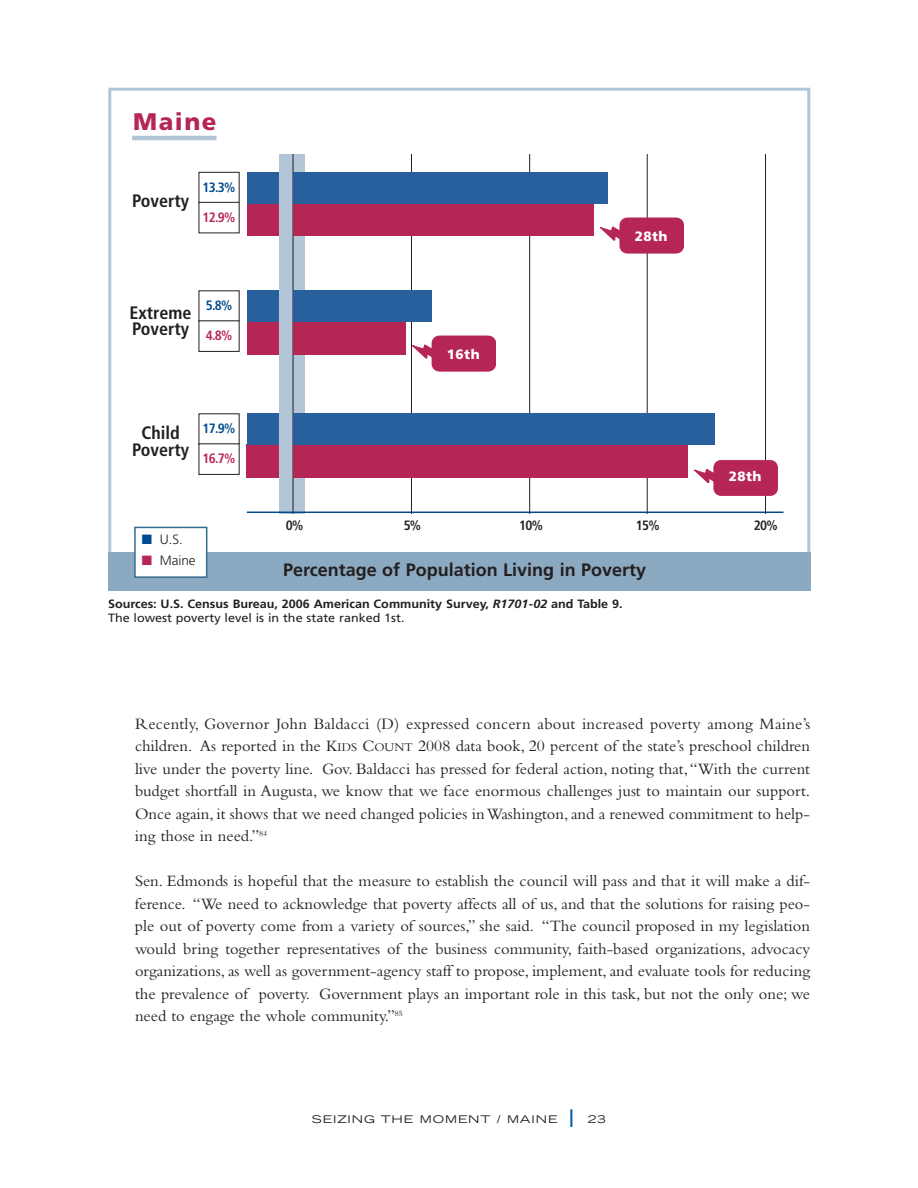
<style>
.page{position:relative;width:918px;height:1188px;background:#fff}
.page>*{position:absolute;margin:0;border:0;box-sizing:border-box;transform-origin:0 0}
.t1{font:900 24px "Frutiger";letter-spacing:.06em;color:#b62654}
.t2{font:700 condensed 18px/16.5px "Frutiger";color:#231f20}
.t3{font:700 18px "Frutiger";color:#231f20}
.t4{font:16.5px/22.5px "Bembo";color:#231f20;text-align:justify}
.t5{font:700 condensed 13.5px "Frutiger";color:#004a8d}
.t6{font:700 condensed 13.5px "Frutiger";color:#231f20}
.t7{font:900 13.5px "Frutiger";letter-spacing:.03em;color:#fff}
.t8{font:300 13.5px "Frutiger";color:#231f20}
.t9{font:700 condensed 13.5px "Frutiger";color:#b62654}
.t10{font:700 12px/14.4px "Frutiger";color:#231f20;scale:1.05 1}
.t11{font:expanded 10.5px "Trade Gothic LH";letter-spacing:.07em;color:#231f20;scale:1.15 1}
.s1{color:#004a8d}
.s2{color:#b62654}
.s3{font-style:italic}
.s4{font-weight:400}
.s5{font-size:12.3px}
</style>
<div class="page">
<div style="left:247px;top:321px;width:37px;height:34px;background:#b62654"></div>
<div style="left:108px;top:553px;width:702px;height:38px;background:#8ba9c1"></div>
<div style="left:135px;top:527px;width:72px;height:50px;background:#fff"></div>
<div style="left:134px;top:527px;width:73px;height:51px;border:2px solid #346d8f"></div>
<div style="left:247px;top:444px;width:36px;height:34px;background:#b62654"></div>
<div style="left:247px;top:413px;width:35px;height:32px;background:#27609d"></div>
<div style="left:198px;top:443px;width:42px;height:32px;border:1px solid #231f20"></div>
<div style="left:247px;top:290px;width:35px;height:32px;background:#27609d"></div>
<div style="left:247px;top:203px;width:37px;height:33px;background:#b62654"></div>
<div style="left:247px;top:172px;width:35px;height:31px;background:#27609d"></div>
<div style="left:280px;top:141px;width:25px;height:374px;background:#b2c6d8"></div>
<hr style="left:293px;top:131px;width:1px;height:402px;background:#231f20">
<hr style="left:411px;top:131px;width:1px;height:402px;background:#231f20">
<hr style="left:529px;top:131px;width:1px;height:402px;background:#231f20">
<hr style="left:647px;top:131px;width:1px;height:402px;background:#231f20">
<hr style="left:765px;top:131px;width:1px;height:402px;background:#231f20">
<div style="left:293px;top:203px;width:301px;height:33px;background:#b62654"></div>
<div style="left:198px;top:172px;width:42px;height:31px;border:1px solid #231f20"></div>
<div style="left:198px;top:202px;width:42px;height:31px;border:1px solid #231f20"></div>
<div style="left:274px;top:119px;width:508px;height:35px;background:#fff"></div>
<div style="left:278px;top:514px;width:497px;height:29px;background:#fff"></div>
<hr style="left:247px;top:512px;width:537px;height:1px;background:#004a8d">
<div style="left:293px;top:321px;width:112px;height:34px;background:#b62654"></div>
<div style="left:198px;top:320px;width:42px;height:32px;border:1px solid #231f20"></div>
<div style="left:293px;top:444px;width:395px;height:34px;background:#b62654"></div>
<div style="left:714px;top:460px;width:63px;height:36px;background:#b62654;border-radius:7px"></div>
<div style="left:714px;top:460px;width:64px;height:36px;border:1px solid #b62654;border-radius:7px"></div>
<svg style="left:694px;top:467px;width:22px;height:20px"></svg>
<div style="left:433px;top:336px;width:62px;height:35px;background:#b62654;border-radius:7px"></div>
<div style="left:432px;top:335px;width:64px;height:37px;border:1px solid #b62654;border-radius:7px"></div>
<svg style="left:412px;top:342px;width:22px;height:20px"></svg>
<div style="left:620px;top:218px;width:63px;height:35px;background:#b62654;border-radius:7px"></div>
<div style="left:620px;top:217px;width:64px;height:37px;border:1px solid #b62654;border-radius:7px"></div>
<svg style="left:600px;top:224px;width:22px;height:20px"></svg>
<hr style="left:132px;top:136px;width:85px;height:4px;background:#b2c6d8">
<div style="left:293px;top:290px;width:138px;height:32px;background:#27609d"></div>
<div style="left:293px;top:413px;width:422px;height:32px;background:#27609d"></div>
<div style="left:293px;top:172px;width:314px;height:31px;background:#27609d"></div>
<h1 class="t1" style="left:133px;top:112px;width:85px">Maine</h1>
<p class="t2" style="left:132px;top:194px;width:59px">Poverty</p>
<p class="t5" style="left:203px;top:182px;width:35px">13.3%</p>
<p class="t9" style="left:203px;top:212px;width:35px">12.9%</p>
<p class="t5" style="left:206px;top:300px;width:28px">5.8%</p>
<p class="t2" style="left:130px;top:306px;width:104px">Extreme<br>Poverty <sub>4.8%</sub></p>
<p class="t5" style="left:203px;top:423px;width:35px">17.9%</p>
<p class="t2" style="left:132px;top:426px;width:105px;text-indent:9px">Child<br>Poverty <sub>16.7%</sub></p>
<p class="t7" style="left:447px;top:349px;width:34px">16th</p>
<p class="t7" style="left:635px;top:231px;width:34px">28th</p>
<p class="t7" style="left:729px;top:471px;width:34px">28th</p>
<p class="t6" style="left:286px;top:519px;width:19px">0%</p>
<p class="t6" style="left:404px;top:519px;width:19px">5%</p>
<p class="t6" style="left:519px;top:519px;width:25px">10%</p>
<p class="t6" style="left:754px;top:519px;width:25px">20%</p>
<p class="t6" style="left:636px;top:519px;width:25px">15%</p>
<p class="t8" style="left:142px;top:534px;width:43px"><span class="s1">■</span> U.S.</p>
<p class="t8" style="left:142px;top:555px;width:55px"><span class="s2">■</span> Maine</p>
<p class="t3" style="left:283px;top:563px;width:365px">Percentage of Population Living in Poverty</p>
<p class="t10" style="left:108px;top:598px;width:492px">Sources: U.S. Census Bureau, 2006 American Community Survey, <span class="s3">R1701-02</span> and Table 9.<br><span class="s4">The lowest poverty level is in the state ranked 1st.</span></p>
<p class="t4" style="left:135px;top:714px;width:677px">Recently, Governor John Baldacci (D) expressed concern about increased poverty among Maine’s children. As reported in the K<span class="s5">IDS</span> C<span class="s5">OUNT</span> 2008 data book, 20 percent of the state’s preschool children live under the poverty line. Gov. Baldacci has pressed for federal action, noting that,“With the current budget shortfall in Augusta, we know that we face enormous challenges just to maintain our support.<br>Once again, it shows that we need changed policies in Washington, and a renewed commitment to help&shy;ing those in need.”<sup>84</sup></p>
<p class="t4" style="left:135px;top:872px;width:677px">Sen. Edmonds is hopeful that the measure to establish the council will pass and that it will make a dif&shy;ference. “We need to acknowledge that poverty affects all of us, and that the solutions for raising peo&shy;ple out of poverty come from a variety of sources,” she said. “The council proposed in my legislation would bring together representatives of the business community, faith-based organizations, advocacy organizations, as well as government-agency staff to propose, implement, and evaluate tools for reducing the prevalence of poverty. Government plays an important role in this task, but not the only one; we need to engage the whole community.”<sup>85</sup></p>
<p class="t11" style="left:312px;top:1115px;width:215px">SEIZING THE MOMENT / MAINE</p>
<p class="t11" style="left:588px;top:1115px;width:17px">23</p>
</div>
